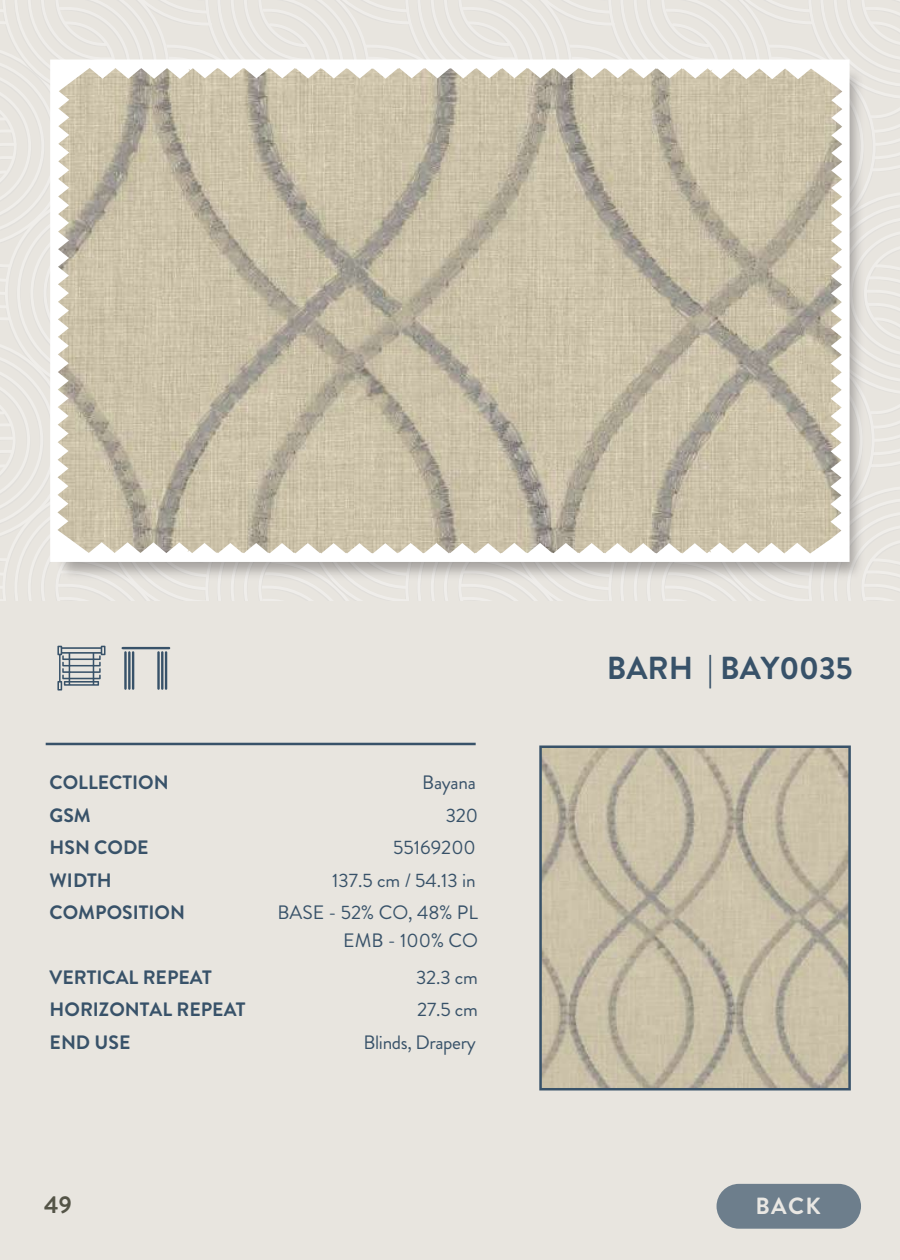
<style>
.page{position:relative;width:900px;height:1260px;background:#e8e5df}
.page>*{position:absolute;margin:0;border:0;box-sizing:border-box;transform-origin:0 0}
.t1{font:700 31.75px "Brandon Grotesque";color:#385269}
.t2{font:700 24.25px "Brandon Grotesque";color:#545447}
.t3{font:700 23.5px "Brandon Grotesque";color:#e9e7e3}
.t4{font:700 19.5px/32.5px "Brandon Grotesque";color:#385269}
.t5{font:19.5px/32.5px "Brandon Grotesque";color:#385269;text-align:right}
.t6{font:19.5px "Brandon Grotesque";letter-spacing:-.02em;color:#385269}
</style>
<div class="page">
<img style="left:42px;top:0;width:833px;height:746px">
<svg style="left:50px;top:60px;width:800px;height:502px;background:#cdc6b2"></svg>
<img style="left:542px;top:748px;width:306px;height:339px">
<div style="left:539px;top:745px;width:312px;height:345px;border:2px solid #385269"></div>
<svg style="left:57px;top:646px;width:49px;height:44px"></svg>
<svg style="left:122px;top:647px;width:48px;height:43px"></svg>
<div style="left:717px;top:1184px;width:144px;height:44px;background:#6d7e8c;border-radius:22px"></div>
<p class="t4" style="left:50px;top:766px;width:137px">COLLECTION<br>GSM<br>HSN CODE<br>WIDTH<br>COMPOSITION</p>
<p class="t4" style="left:50px;top:961px;width:164px">VERTICAL REPEAT</p>
<p class="t5" style="left:278px;top:766px;width:202px">Bayana<br>320<br>55169200<br>137.5 cm / 54.13 in<br>BASE - 52% CO, 48% PL</p>
<p class="t5" style="left:343px;top:922px;width:136px;line-height:36.8px">EMB - 100% CO<br>32.3 cm</p>
<p class="t4" style="left:50px;top:993px;width:197px">HORIZONTAL REPEAT</p>
<p class="t5" style="left:417px;top:993px;width:62px">27.5 cm</p>
<p class="t4" style="left:50px;top:1026px;width:82px">END USE</p>
<p class="t6" style="left:364px;top:1028px;width:114px">Blinds, Drapery</p>
<h1 class="t1" style="left:607px;top:646px;width:247px">BARH | BAY0035</h1>
<p class="t2" style="left:44px;top:1187px;width:29px">49</p>
<p class="t3" style="left:755px;top:1189px;width:67px">BACK</p>
</div>
